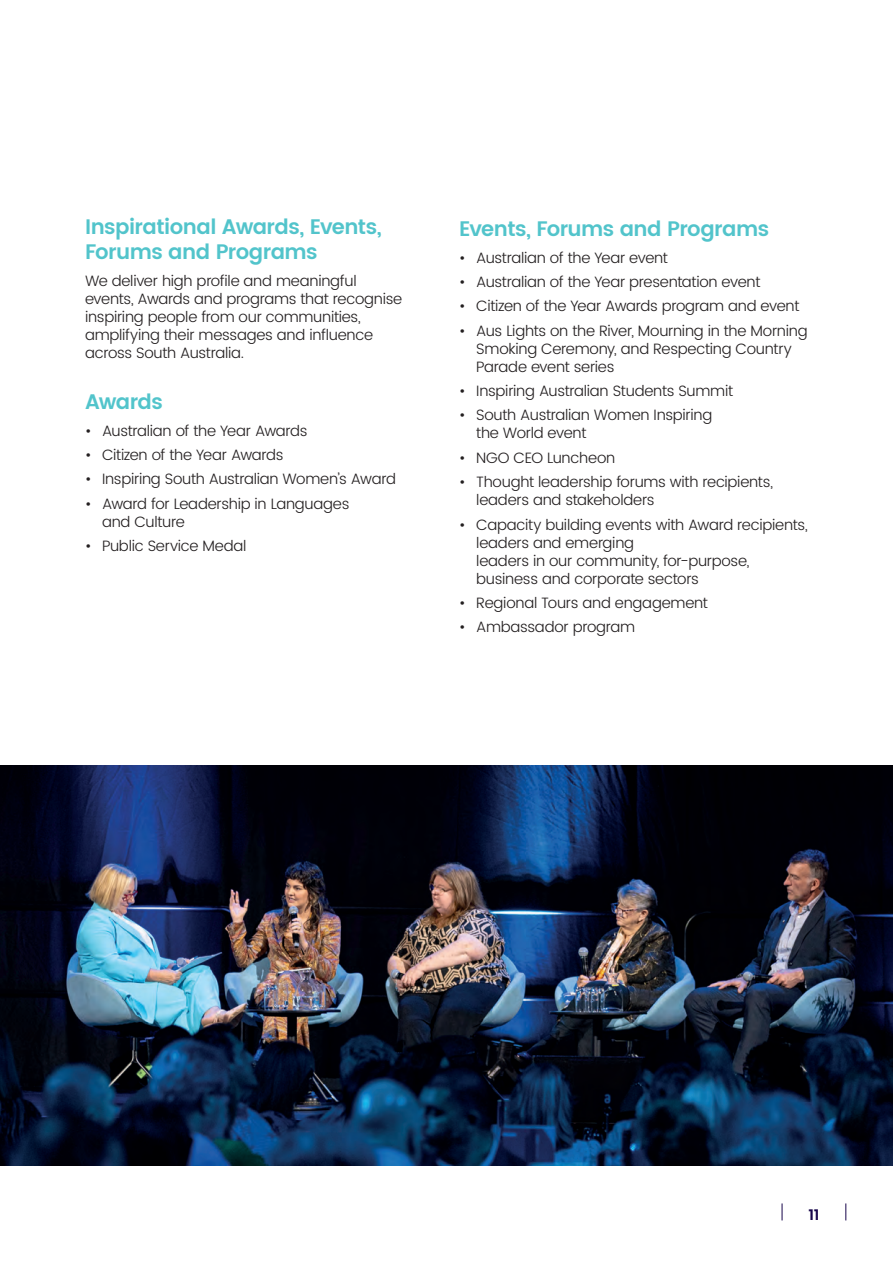
<style>
.page{position:relative;width:893px;height:1263px;background:#fff}
.page>*{position:absolute;margin:0;border:0;box-sizing:border-box;transform-origin:0 0}
.ADC_Sub_Heading{font:600 21px/25.2px "Poppins";letter-spacing:-.025em;color:#52c4cb}
.ADC_Body_Text{font:300 15px/18px "Poppins";letter-spacing:-.02em;color:#231f20}
.ADC_Heading{font:600 15px "Poppins";color:#17054b}
</style>
<div class="page">
<svg style="left:845px;top:1203px;width:1px;height:17px"></svg>
<svg style="left:782px;top:1203px;width:1px;height:17px"></svg>
<img style="left:0;top:765px;width:893px;height:400px">
<p class="ADC_Sub_Heading" style="left:85px;top:215px;width:298px">Inspirational Awards, Events,<br>Forums and Programs</p>
<p class="ADC_Body_Text" style="left:85px;top:273px;width:319px">We deliver high profile and meaningful events, Awards and programs that recognise inspiring people from our communities, amplifying their messages and influence across South Australia.</p>
<p class="ADC_Sub_Heading" style="left:85px;top:389px;width:79px">Awards</p>
<p class="ADC_Body_Text" style="left:85px;top:422px;width:224px">• Australian of the Year Awards</p>
<p class="ADC_Body_Text" style="left:85px;top:446px;width:200px">• Citizen of the Year Awards</p>
<p class="ADC_Body_Text" style="left:85px;top:471px;width:312px">• Inspiring South Australian Women’s Award</p>
<p class="ADC_Body_Text" style="left:102px;top:495px;width:249px;text-indent:-17px">• Award for Leadership in Languages and Culture</p>
<p class="ADC_Body_Text" style="left:85px;top:537px;width:163px">• Public Service Medal</p>
<p class="ADC_Sub_Heading" style="left:459px;top:216px;width:311px">Events, Forums and Programs</p>
<p class="ADC_Body_Text" style="left:459px;top:249px;width:210px">• Australian of the Year event</p>
<p class="ADC_Body_Text" style="left:459px;top:273px;width:303px">• Australian of the Year presentation event</p>
<p class="ADC_Body_Text" style="left:459px;top:298px;width:342px">• Citizen of the Year Awards program and event</p>
<p class="ADC_Body_Text" style="left:476px;top:322px;width:333px;text-indent:-17px">• Aus Lights on the River, Mourning in the Morning<br>Smoking Ceremony, and Respecting Country<br>Parade event series</p>
<p class="ADC_Body_Text" style="left:459px;top:382px;width:275px">• Inspiring Australian Students Summit</p>
<p class="ADC_Body_Text" style="left:476px;top:407px;width:238px;text-indent:-17px">• South Australian Women Inspiring the World event</p>
<p class="ADC_Body_Text" style="left:459px;top:449px;width:158px">• NGO CEO Luncheon</p>
<p class="ADC_Body_Text" style="left:476px;top:473px;width:298px;text-indent:-17px">• Thought leadership forums with recipients, leaders and stakeholders</p>
<p class="ADC_Body_Text" style="left:476px;top:516px;width:333px;text-indent:-17px">• Capacity building events with Award recipients, leaders and emerging<br>leaders in our community, for-purpose, business and corporate sectors</p>
<p class="ADC_Body_Text" style="left:459px;top:594px;width:250px">• Regional Tours and engagement</p>
<p class="ADC_Body_Text" style="left:459px;top:619px;width:178px">• Ambassador program</p>
<p class="ADC_Heading" style="left:808px;top:1204px;width:13px">11</p>
</div>
